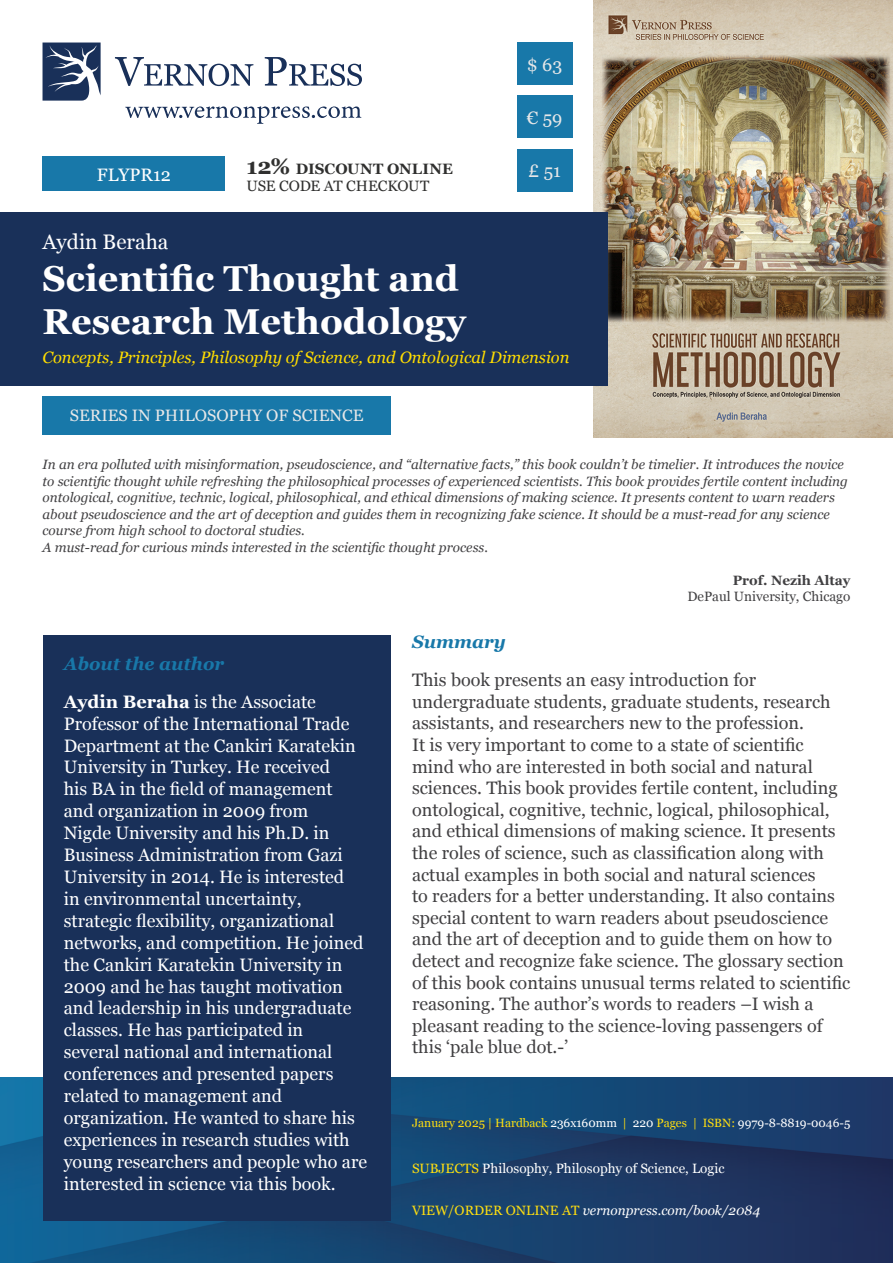
<style>
.page{position:relative;width:893px;height:1263px;background:#fff}
.page>*{position:absolute;margin:0;border:0;box-sizing:border-box;transform-origin:0 0}
.t1{font:700 36px/43.2px "Georgia";color:#fff}
.t2{font:21px "Georgia";color:#fff}
.t3{font:18px/21.6px "Georgia";color:#414042}
.t4{font:18px/21.9px "Georgia";color:#fff}
.t5{font:18px "Georgia";letter-spacing:.07em;color:#e6e7e8}
.t6{font:italic 700 18px "Georgia";color:#1878a9}
.t7{font:italic 16.5px "Georgia";color:#fd0}
.t8{font:16.5px "Georgia";color:#e6e7e8}
.t9{font:15px/16.5px "Georgia";letter-spacing:-.015em;color:#30302f}
.t10{font:italic 13.5px/16.5px "Georgia";color:#414042}
.t11{font:13.5px "Georgia";color:#fff}
.t12{font:italic 13.5px "Georgia";color:#fff}
.t13{font:13.5px "Georgia";color:#414042}
.t14{font:700 13.5px "Georgia";color:#414042}
.t15{font:12px "Georgia";color:#fddd10}
.s1{font-weight:700;font-size:22.5px}
.s2{font-weight:700}
.s3{color:#fff}
.s4{color:#fddd10}
.s5{font-style:normal;color:#fddd10}
</style>
<div class="page">
<svg style="left:115px;top:57px;width:138px;height:29px"></svg>
<svg style="left:265px;top:57px;width:97px;height:29px"></svg>
<svg style="left:43px;top:43px;width:58px;height:58px"></svg>
<svg style="left:125px;top:106px;width:236px;height:18px"></svg>
<img style="left:0;top:1078px;width:893px;height:185px">
<img style="left:594px;top:0;width:299px;height:438px">
<div style="left:517px;top:43px;width:55px;height:42px;background:#1878a9"></div>
<div style="left:517px;top:96px;width:55px;height:42px;background:#1878a9"></div>
<div style="left:517px;top:149px;width:55px;height:42px;background:#1878a9"></div>
<div style="left:43px;top:157px;width:182px;height:34px;background:#1878a9"></div>
<div style="left:43px;top:396px;width:348px;height:38px;background:#1878a9"></div>
<div style="left:0;top:212px;width:608px;height:173px;background:#193059"></div>
<div style="left:43px;top:635px;width:348px;height:585px;background:#193059"></div>
<p class="t5" style="left:527px;top:51px;width:37px">$ 63</p>
<p class="t5" style="left:527px;top:104px;width:37px">€ 59</p>
<p class="t9" style="left:247px;top:160px;width:208px"><span class="s1">12%</span> <span class="s2">DISCOUNT ONLINE<br></span>USE CODE AT CHECKOUT</p>
<p class="t4" style="left:97px;top:163px;width:76px">FLYPR12</p>
<p class="t5" style="left:528px;top:158px;width:34px">£ 51</p>
<p class="t2" style="left:43px;top:227px;width:127px">Aydin Beraha</p>
<h1 class="t1" style="left:43px;top:255px;width:425px">Scientific Thought and<br>Research Methodology</h1>
<p class="t7" style="left:43px;top:345px;width:528px">Concepts, Principles, Philosophy of Science, and Ontological Dimension</p>
<p class="t8" style="left:70px;top:404px;width:295px">SERIES IN PHILOSOPHY OF SCIENCE</p>
<p class="t10" style="left:43px;top:456px;width:807px">In an era polluted with misinformation, pseudoscience, and “alternative facts,” this book couldn’t be timelier. It introduces the novice to scientific thought while refreshing the philosophical processes of experienced scientists. This book provides fertile content including ontological, cognitive, technic, logical, philosophical, and ethical dimensions of making science. It presents content to warn readers about pseudoscience and the art of deception and guides them in recognizing fake science. It should be a must-read for any science course from high school to doctoral studies.<br>A must-read for curious minds interested in the scientific thought process.</p>
<p class="t14" style="left:733px;top:570px;width:119px">Prof. Nezih Altay</p>
<p class="t13" style="left:687px;top:587px;width:164px">DePaul University, Chicago</p>
<p class="t6" style="left:412px;top:629px;width:95px">Summary</p>
<p class="t6" style="left:64px;top:650px;width:162px">About the author</p>
<p class="t4" style="left:64px;top:690px;width:305px"><span class="s2">Aydin Beraha</span> is the Associate Professor of the International Trade Department at the Cankiri Karatekin University in Turkey. He received<br>his BA in the field of management and organization in 2009 from<br>Nigde University and his Ph.D. in Business Administration from Gazi University in 2014. He is interested<br>in environmental uncertainty, strategic flexibility, organizational networks, and competition. He joined the Cankiri Karatekin University in 2009 and he has taught motivation and leadership in his undergraduate classes. He has participated in<br>several national and international conferences and presented papers related to management and organization. He wanted to share his experiences in research studies with young researchers and people who are interested in science via this book.</p>
<p class="t3" style="left:412px;top:668px;width:440px">This book presents an easy introduction for undergraduate students, graduate students, research assistants, and researchers new to the profession.<br>It is very important to come to a state of scientific<br>mind who are interested in both social and natural sciences. This book provides fertile content, including ontological, cognitive, technic, logical, philosophical, and ethical dimensions of making science. It presents the roles of science, such as classification along with actual examples in both social and natural sciences<br>to readers for a better understanding. It also contains special content to warn readers about pseudoscience and the art of deception and to guide them on how to detect and recognize fake science. The glossary section of this book contains unusual terms related to scientific reasoning. The author’s words to readers –I wish a pleasant reading to the science-loving passengers of this ‘pale blue dot.-’</p>
<p class="t15" style="left:412px;top:1114px;width:440px">January 2025 | Hardback <span class="s3">236x160mm</span> | <span class="s3">220</span> Pages | ISBN: <span class="s3">9979-8-8819-0046-5</span></p>
<p class="t11" style="left:412px;top:1159px;width:314px"><span class="s4">SUBJECTS</span> Philosophy, Philosophy of Science, Logic</p>
<p class="t12" style="left:412px;top:1200px;width:349px"><span class="s5">VIEW/ORDER ONLINE AT</span> vernonpress.com/book/2084</p>
<p class="t5" style="left:647px;top:1197px;width:205px">www.vernonpress.com</p>
</div>
